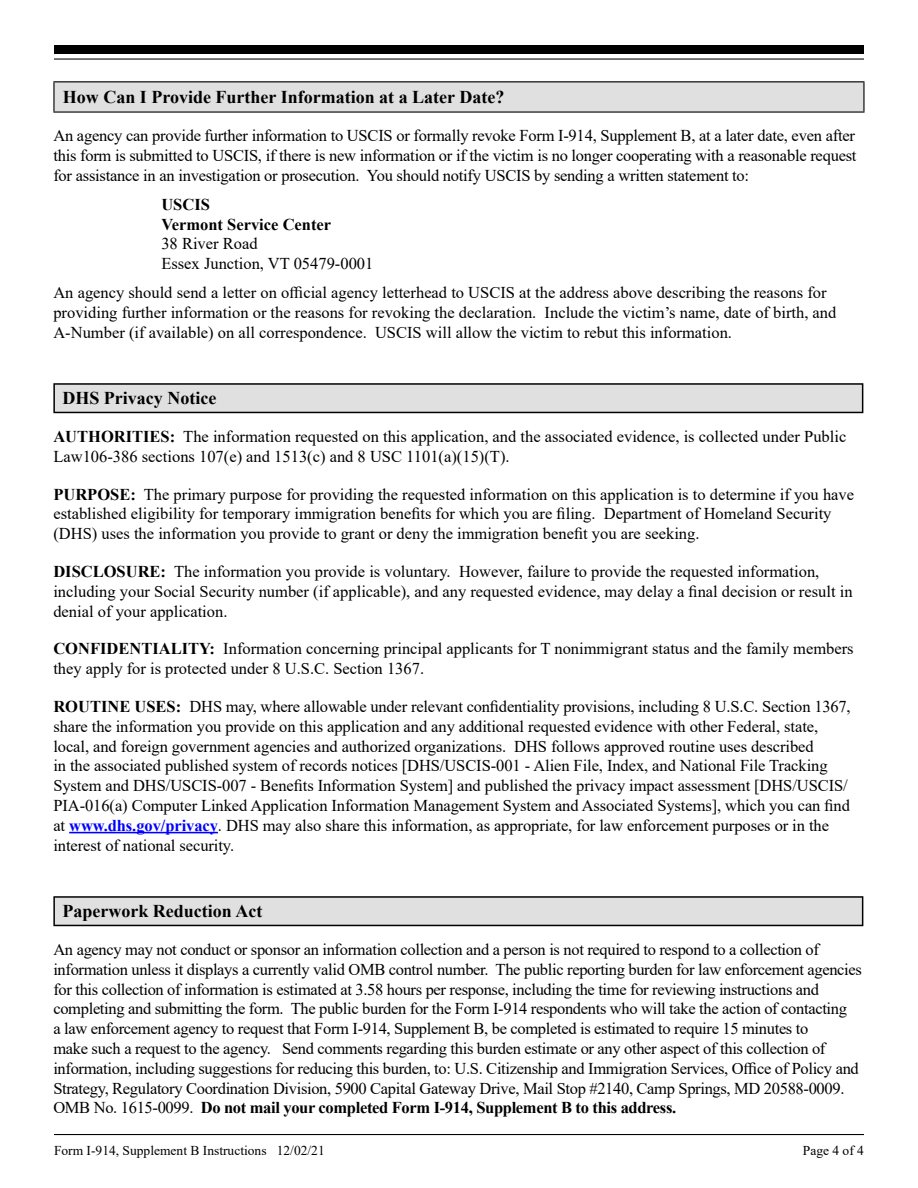
<style>
.page{position:relative;width:918px;height:1188px;background:#fff}
.page>*{position:absolute;margin:0;border:0;box-sizing:border-box;transform-origin:0 0}
.Section_Heading{font:700 18px "Times New Roman";color:#000}
.Section_Header_1{font:700 18px "Times New Roman";color:#000}
.Body_Lead-in{font:16.5px/19.8px "Times New Roman";color:#000}
.Body_1{font:16.5px/19.8px "Times New Roman";letter-spacing:-.02em;color:#000;text-align:justify}
.Body_1-2{font:16.5px/19.8px "Times New Roman";color:#000}
.Body_Indent__A{font:16.5px/19.8px "Times New Roman";color:#000}
.t1{font:13.5px "Times New Roman";color:#000}
.s1{font-weight:700}
.s2{font-weight:700;color:#00f}
</style>
<div class="page">
<hr style="left:54px;top:1134px;width:810px;height:1px;background:#000">
<div style="left:54px;top:45px;width:810px;height:9px;background:#000"></div>
<hr style="left:54px;top:58px;width:810px;height:2px;background:#000">
<div style="left:53px;top:383px;width:810px;height:30px;background:#404040"></div>
<div style="left:55px;top:385px;width:807px;height:27px;background:#e0e0e0"></div>
<hr style="left:69px;top:832px;width:149px;height:1px;background:#00f">
<div style="left:53px;top:896px;width:810px;height:30px;background:#404040"></div>
<div style="left:55px;top:898px;width:807px;height:27px;background:#e0e0e0"></div>
<div style="left:54px;top:82px;width:810px;height:30px;background:#e0e0e0"></div>
<hr style="left:53px;top:81px;width:812px;height:1px;background:#000">
<hr style="left:53px;top:82px;width:2px;height:29px;background:#000">
<hr style="left:863px;top:82px;width:2px;height:29px;background:#000">
<hr style="left:53px;top:111px;width:812px;height:2px;background:#000">
<h1 class="Section_Heading" style="left:63px;top:84px;width:443px">How Can I Provide Further Information at a Later Date?</h1>
<p class="Body_1" style="left:53px;top:125px;width:805px">An agency can provide further information to USCIS or formally revoke Form I-914, Supplement B, at a later date, even after this form is submitted to USCIS, if there is new information or if the victim is no longer cooperating with a reasonable request for assistance in an investigation or prosecution. You should notify USCIS by sending a written statement to:</p>
<p class="Body_Indent__A" style="left:161px;top:194px;width:214px"><span class="s1">USCIS<br>Vermont Service Center<br></span>38 River Road<br>Essex Junction, VT 05479-0001</p>
<p class="Body_1-2" style="left:53px;top:282px;width:785px">An agency should send a letter on official agency letterhead to USCIS at the address above describing the reasons for providing further information or the reasons for revoking the declaration. Include the victim’s name, date of birth, and<br>A-Number (if available) on all correspondence. USCIS will allow the victim to rebut this information.</p>
<h1 class="Section_Header_1" style="left:62px;top:385px;width:155px">DHS Privacy Notice</h1>
<p class="Body_Lead-in" style="left:53px;top:426px;width:794px"><span class="s1">AUTHORITIES:</span> The information requested on this application, and the associated evidence, is collected under Public<br>Law106-386 sections 107(e) and 1513(c) and 8 USC 1101(a)(15)(T).</p>
<p class="Body_Lead-in" style="left:53px;top:484px;width:802px"><span class="s1">PURPOSE:</span> The primary purpose for providing the requested information on this application is to determine if you have established eligibility for temporary immigration benefits for which you are filing. Department of Homeland Security (DHS) uses the information you provide to grant or deny the immigration benefit you are seeking.</p>
<p class="Body_Lead-in" style="left:53px;top:561px;width:801px"><span class="s1">DISCLOSURE:</span> The information you provide is voluntary. However, failure to provide the requested information, including your Social Security number (if applicable), and any requested evidence, may delay a final decision or result in denial of your application.</p>
<p class="Body_Lead-in" style="left:53px;top:638px;width:802px"><span class="s1">CONFIDENTIALITY:</span> Information concerning principal applicants for T nonimmigrant status and the family members they apply for is protected under 8 U.S.C. Section 1367.</p>
<p class="Body_Lead-in" style="left:53px;top:696px;width:799px"><span class="s1">ROUTINE USES:</span> DHS may, where allowable under relevant confidentiality provisions, including 8 U.S.C. Section 1367, share the information you provide on this application and any additional requested evidence with other Federal, state, local, and foreign government agencies and authorized organizations. DHS follows approved routine uses described<br>in the associated published system of records notices [DHS/USCIS-001 - Alien File, Index, and National File Tracking System and DHS/USCIS-007 - Benefits Information System] and published the privacy impact assessment [DHS/USCIS/ PIA-016(a) Computer Linked Application Information Management System and Associated Systems], which you can find at <span class="s2">www.dhs.gov/privacy</span>. DHS may also share this information, as appropriate, for law enforcement purposes or in the interest of national security.</p>
<h1 class="Section_Header_1" style="left:62px;top:898px;width:201px">Paperwork Reduction Act</h1>
<p class="Body_1" style="left:53px;top:939px;width:810px;text-align:left">An agency may not conduct or sponsor an information collection and a person is not required to respond to a collection of information unless it displays a currently valid OMB control number. The public reporting burden for law enforcement agencies for this collection of information is estimated at 3.58 hours per response, including the time for reviewing instructions and completing and submitting the form. The public burden for the Form I-914 respondents who will take the action of contacting<br>a law enforcement agency to request that Form I-914, Supplement B, be completed is estimated to require 15 minutes to<br>make such a request to the agency. Send comments regarding this burden estimate or any other aspect of this collection of information, including suggestions for reducing this burden, to: U.S. Citizenship and Immigration Services, Office of Policy and Strategy, Regulatory Coordination Division, 5900 Capital Gateway Drive, Mail Stop #2140, Camp Springs, MD 20588-0009.<br>OMB No. 1615-0099. <span class="s1">Do not mail your completed Form I-914, Supplement B to this address.</span></p>
<p class="t1" style="left:54px;top:1141px;width:272px">Form I-914, Supplement B Instructions 12/02/21</p>
<p class="t1" style="left:803px;top:1141px;width:63px">Page 4 of 4</p>
</div>
